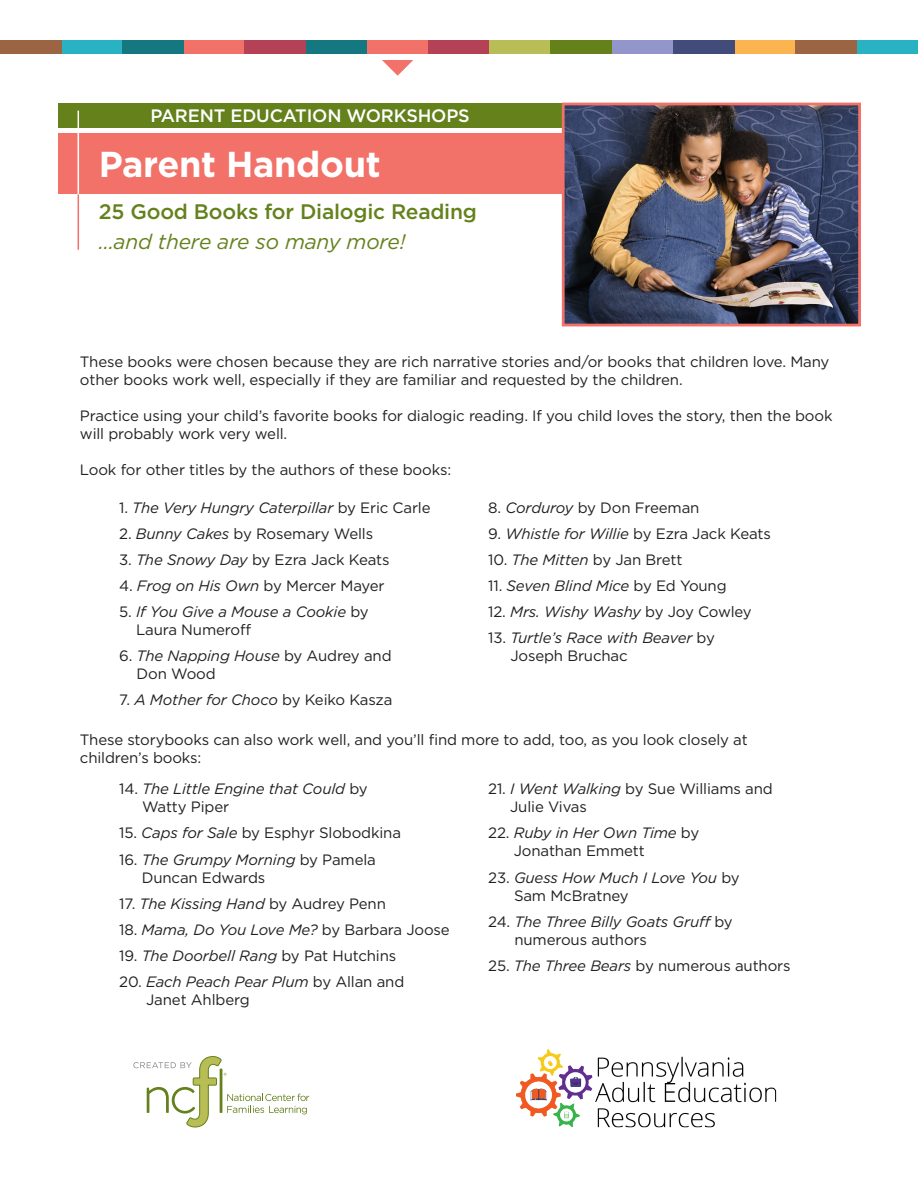
<style>
.page{position:relative;width:918px;height:1188px;background:#fff}
.page>*{position:absolute;margin:0;border:0;box-sizing:border-box;transform-origin:0 0}
.t1{font:700 36px "Gotham";letter-spacing:-.01em;color:#fff}
.t2{font:500 21px "Gotham";letter-spacing:-.01em;color:#64811c}
.t3{font:italic 21px "Gotham";letter-spacing:-.01em;color:#64811c}
.t4{font:500 18px "Gotham";letter-spacing:-.01em;color:#fff}
.Bullet_1{font:15px/18px "Gotham";letter-spacing:-.01em;color:#231f20}
.Body{font:15px/18px "Gotham";letter-spacing:-.01em;color:#231f20}
.Bullet_1-2{font:italic 15px/18px "Gotham";letter-spacing:-.01em;color:#231f20}
.s1{font-style:normal}
.s2{font-style:italic}
</style>
<div class="page">
<div style="left:367px;top:40px;width:61px;height:14px;background:#f27269"></div>
<div style="left:428px;top:40px;width:61px;height:14px;background:#b54156"></div>
<div style="left:306px;top:40px;width:61px;height:14px;background:#15777f"></div>
<div style="left:489px;top:40px;width:62px;height:14px;background:#b9bd55"></div>
<div style="left:734px;top:40px;width:61px;height:14px;background:#fbb550"></div>
<div style="left:612px;top:40px;width:61px;height:14px;background:#9396ca"></div>
<div style="left:857px;top:40px;width:61px;height:14px;background:#28b2c2"></div>
<div style="left:551px;top:40px;width:61px;height:14px;background:#64811c"></div>
<div style="left:795px;top:40px;width:62px;height:14px;background:#9b6544"></div>
<div style="left:673px;top:40px;width:61px;height:14px;background:#424c7a"></div>
<svg style="left:382px;top:60px;width:31px;height:16px"></svg>
<div style="left:58px;top:134px;width:532px;height:60px;background:#f27269"></div>
<div style="left:58px;top:103px;width:532px;height:25px;background:#64811c"></div>
<img style="left:566px;top:107px;width:291px;height:215px">
<div style="left:562px;top:103px;width:299px;height:223px;border:3px solid #f27269"></div>
<hr style="left:78px;top:111px;width:1px;height:134px;background:#fff">
<hr style="left:78px;top:194px;width:1px;height:56px;background:#f27269">
<div style="left:184px;top:40px;width:61px;height:14px;background:#f27269"></div>
<div style="left:61px;top:40px;width:61px;height:14px;background:#28b2c2"></div>
<div style="left:0;top:40px;width:61px;height:14px;background:#9b6544"></div>
<div style="left:245px;top:40px;width:61px;height:14px;background:#b54156"></div>
<div style="left:122px;top:40px;width:62px;height:14px;background:#15777f"></div>
<svg style="left:133px;top:1056px;width:176px;height:71px"></svg>
<img style="left:516px;top:1050px;width:261px;height:78px">
<p class="t4" style="left:150px;top:104px;width:321px">PARENT EDUCATION WORKSHOPS</p>
<p class="t1" style="left:99px;top:140px;width:283px">Parent Handout</p>
<p class="t2" style="left:99px;top:198px;width:380px">25 Good Books for Dialogic Reading</p>
<p class="t3" style="left:99px;top:228px;width:308px">…and there are so many more!</p>
<h1 class="Body" style="left:80px;top:353px;width:751px">These books were chosen because they are rich narrative stories and/or books that children love. Many other books work well, especially if they are familiar and requested by the children.</h1>
<h1 class="Body" style="left:80px;top:407px;width:754px">Practice using your child’s favorite books for dialogic reading. If you child loves the story, then the book will probably work very well.</h1>
<h1 class="Body" style="left:80px;top:461px;width:373px">Look for other titles by the authors of these books:</h1>
<p class="Bullet_1-2" style="left:119px;top:498px;width:313px"><span class="s1">1.</span> The Very Hungry Caterpillar <span class="s1">by Eric Carle</span></p>
<p class="Bullet_1" style="left:119px;top:524px;width:255px">2. <span class="s2">Bunny Cakes</span> by Rosemary Wells</p>
<p class="Bullet_1" style="left:119px;top:550px;width:272px">3. <span class="s2">The Snowy Day</span> by Ezra Jack Keats</p>
<p class="Bullet_1" style="left:119px;top:576px;width:267px">4. <span class="s2">Frog on His Own</span> by Mercer Mayer</p>
<p class="Bullet_1-2" style="left:136px;top:602px;width:234px;text-indent:-17px"><span class="s1">5.</span> If You Give a Mouse a Cookie <span class="s1">by<br>Laura Numeroff</span></p>
<p class="Bullet_1" style="left:137px;top:646px;width:256px;text-indent:-17px">6. <span class="s2">The Napping House</span> by Audrey and<br>Don Wood</p>
<p class="Bullet_1-2" style="left:119px;top:691px;width:275px"><span class="s1">7.</span> A Mother for Choco <span class="s1">by Keiko Kasza</span></p>
<p class="Bullet_1" style="left:488px;top:498px;width:213px">8. <span class="s2">Corduroy</span> by Don Freeman</p>
<p class="Bullet_1" style="left:488px;top:524px;width:284px">9. <span class="s2">Whistle for Willie</span> by Ezra Jack Keats</p>
<p class="Bullet_1" style="left:488px;top:550px;width:196px">10. <span class="s2">The Mitten</span> by Jan Brett</p>
<p class="Bullet_1-2" style="left:488px;top:576px;width:240px"><span class="s1">11.</span> Seven Blind Mice <span class="s1">by Ed Young</span></p>
<p class="Bullet_1" style="left:488px;top:602px;width:265px">12. <span class="s2">Mrs. Wishy Washy</span> by Joy Cowley</p>
<p class="Bullet_1-2" style="left:510px;top:628px;width:206px;text-indent:-22px"><span class="s1">13.</span> Turtle’s Race with Beaver <span class="s1">by<br>Joseph Bruchac</span></p>
<p class="Body" style="left:80px;top:730px;width:669px">These storybooks can also work well, and you’ll find more to add, too, as you look closely at children’s books:</p>
<p class="Bullet_1-2" style="left:142px;top:780px;width:227px;text-indent:-23px"><span class="s1">14.</span> The Little Engine that Could <span class="s1">by<br>Watty Piper</span></p>
<p class="Bullet_1" style="left:119px;top:824px;width:283px">15. <span class="s2">Caps for Sale</span> by Esphyr Slobodkina</p>
<p class="Bullet_1" style="left:142px;top:850px;width:236px;text-indent:-23px">16. <span class="s2">The Grumpy Morning</span> by Pamela<br>Duncan Edwards</p>
<p class="Bullet_1" style="left:119px;top:894px;width:268px">17. <span class="s2">The Kissing Hand</span> by Audrey Penn</p>
<p class="Bullet_1" style="left:119px;top:920px;width:332px">18. <span class="s2">Mama, Do You Love Me?</span> by Barbara Joose</p>
<p class="Bullet_1" style="left:119px;top:946px;width:279px">19. <span class="s2">The Doorbell Rang</span> by Pat Hutchins</p>
<p class="Bullet_1" style="left:146px;top:972px;width:260px;text-indent:-27px">20. <span class="s2">Each Peach Pear Plum</span> by Allan and<br>Janet Ahlberg</p>
<p class="Bullet_1" style="left:510px;top:780px;width:264px;text-indent:-22px">21. <span class="s2">I Went Walking</span> by Sue Williams and<br>Julie Vivas</p>
<p class="Bullet_1" style="left:514px;top:824px;width:187px;text-indent:-26px">22. <span class="s2">Ruby in Her Own Time</span> by<br>Jonathan Emmett</p>
<p class="Bullet_1-2" style="left:514px;top:868px;width:227px;text-indent:-26px"><span class="s1">23.</span> Guess How Much I Love You <span class="s1">by<br>Sam McBratney</span></p>
<p class="Bullet_1-2" style="left:514px;top:912px;width:220px;text-indent:-26px"><span class="s1">24.</span> The Three Billy Goats Gruff <span class="s1">by numerous authors</span></p>
<p class="Bullet_1" style="left:488px;top:956px;width:304px">25. <span class="s2">The Three Bears</span> by numerous authors</p>
</div>
